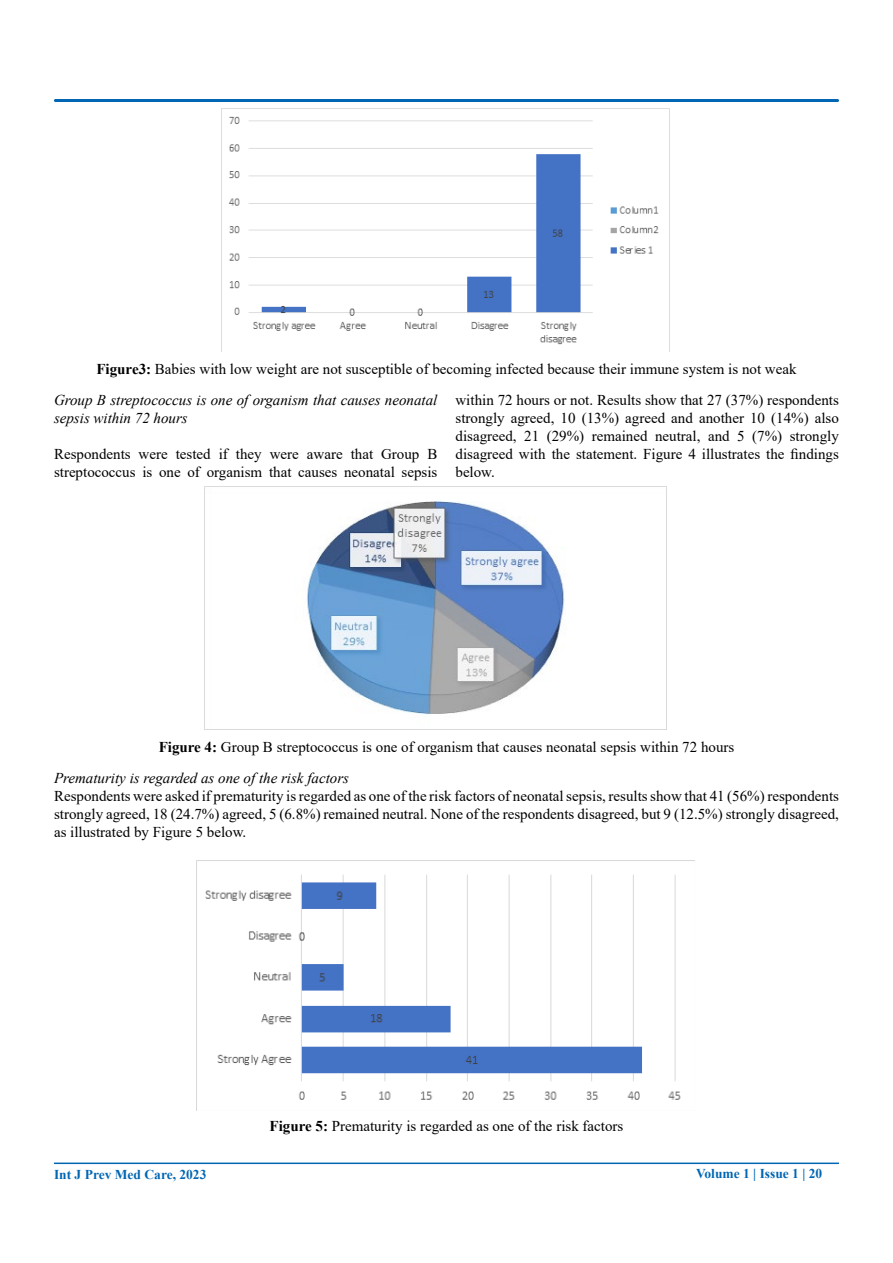
<style>
.page{position:relative;width:893px;height:1263px;background:#fff}
.page>*{position:absolute;margin:0;border:0;box-sizing:border-box;transform-origin:0 0}
.t1{font:15px/18px "Times New Roman";color:#000}
.t2{font:italic 15px "Times New Roman";color:#000}
.t3{font:700 13.5px "Times New Roman";color:#0066b3}
.s1{font-weight:700}
.s2{font-style:italic}
</style>
<div class="page">
<div style="left:54px;top:99px;width:785px;height:3px;border:2px solid #0066b3"></div>
<hr style="left:54px;top:1162px;width:785px;height:2px;background:#0066b3">
<img style="left:221px;top:108px;width:448px;height:244px">
<img style="left:204px;top:486px;width:462px;height:243px">
<img style="left:205px;top:874px;width:476px;height:226px">
<p class="t1" style="left:54px;top:352px;width:744px;line-height:31.5px;text-indent:42px"><span class="s1">Figure3:</span> Babies with low weight are not susceptible of becoming infected because their immune system is not weak<br><span class="s2">Group B streptococcus is one of organism that causes neonatal</span></p>
<p class="t2" style="left:54px;top:408px;width:135px">sepsis within 72 hours</p>
<p class="t1" style="left:54px;top:445px;width:385px">Respondents were tested if they were aware that Group B streptococcus is one of organism that causes neonatal sepsis</p>
<p class="t1" style="left:455px;top:390px;width:385px;text-align:justify">within 72 hours or not. Results show that 27 (37%) respondents strongly agreed, 10 (13%) agreed and another 10 (14%) also disagreed, 21 (29%) remained neutral, and 5 (7%) strongly disagreed with the statement. Figure 4 illustrates the findings below.</p>
<p class="t1" style="left:159px;top:737px;width:577px"><span class="s1">Figure 4:</span> Group B streptococcus is one of organism that causes neonatal sepsis within 72 hours</p>
<p class="t2" style="left:54px;top:768px;width:296px">Prematurity is regarded as one of the risk factors</p>
<p class="t1" style="left:54px;top:787px;width:786px;text-align:justify">Respondents were asked if prematurity is regarded as one of the risk factors of neonatal sepsis, results show that 41 (56%) respondents strongly agreed, 18 (24.7%) agreed, 5 (6.8%) remained neutral. None of the respondents disagreed, but 9 (12.5%) strongly disagreed, as illustrated by Figure 5 below.</p>
<p class="t1" style="left:270px;top:1116px;width:355px"><span class="s1">Figure 5:</span> Prematurity is regarded as one of the risk factors</p>
<p class="t3" style="left:54px;top:1164px;width:154px">Int J Prev Med Care, 2023</p>
<p class="t3" style="left:696px;top:1163px;width:128px">Volume 1 | Issue 1 | 20</p>
</div>
